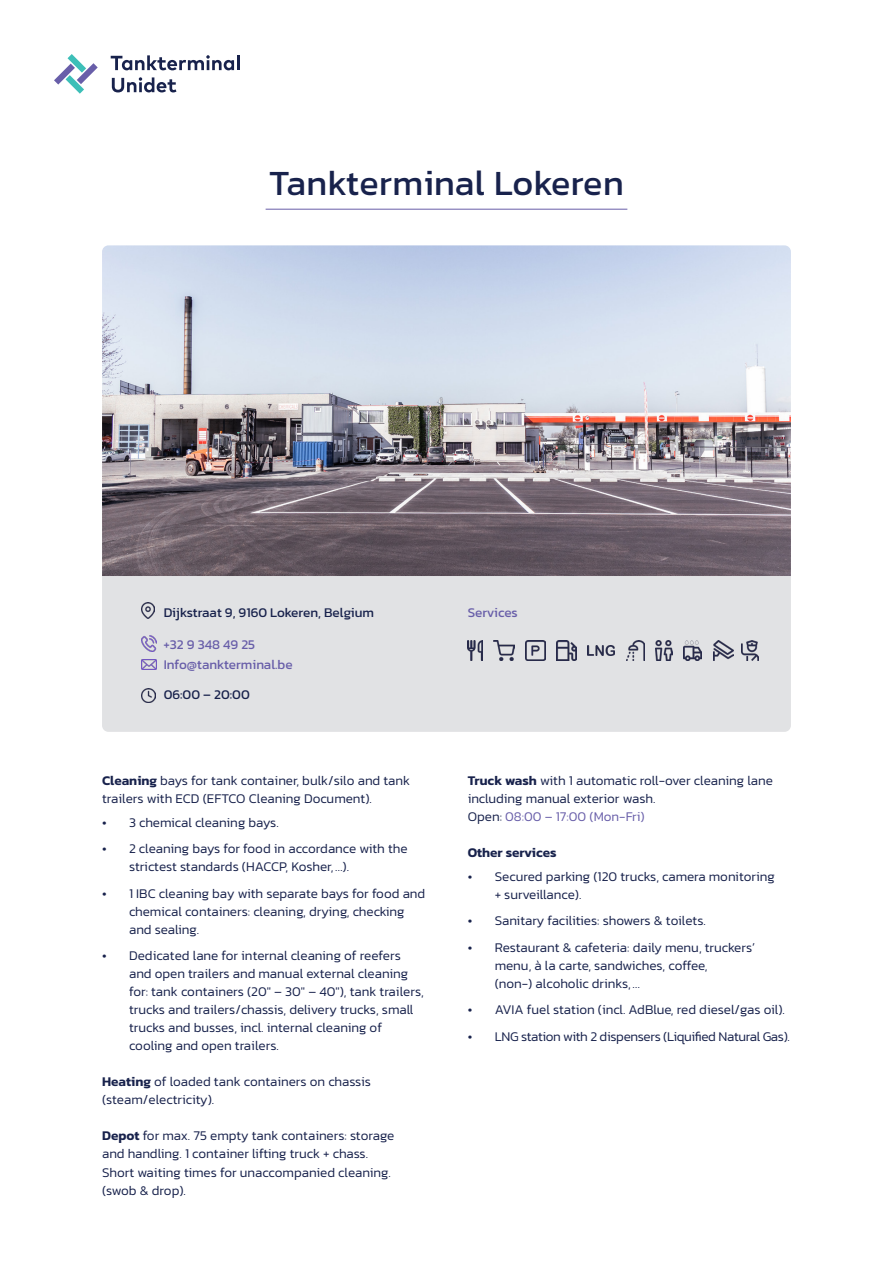
<style>
.page{position:relative;width:893px;height:1263px;background:#fff}
.page>*{position:absolute;margin:0;border:0;box-sizing:border-box;transform-origin:0 0}
.t1{font:36px "Kanit";letter-spacing:.01em;color:#18224c}
.t2{font:300 13.5px/18px "Kanit";color:#18224c}
.t3{font:300 13.5px "Kanit";letter-spacing:-.025em;color:#18224c}
.t4{font:13.5px "Kanit";color:#18224c}
.t5{font:13.5px "Kanit";color:#685ea9}
.t6{font:300 13.5px "Kanit";color:#685ea9}
.t7{font:600 13.5px "Kanit";color:#18224c}
.s1{font-weight:600}
.s2{color:#18224c}
</style>
<div class="page">
<svg style="left:54px;top:54px;width:44px;height:40px"></svg>
<svg style="left:111px;top:55px;width:123px;height:15px"></svg>
<hr style="left:237px;top:55px;width:3px;height:15px;background:#18224c">
<svg style="left:112px;top:77px;width:64px;height:15px"></svg>
<hr style="left:266px;top:209px;width:361px;height:1px;background:#685ea9">
<img style="left:102px;top:245px;width:689px;height:331px">
<div style="left:102px;top:576px;width:689px;height:156px;background:#e1e2e4"></div>
<img style="left:141px;top:603px;width:13px;height:15px">
<img style="left:141px;top:636px;width:16px;height:16px">
<img style="left:141px;top:659px;width:15px;height:11px">
<img style="left:141px;top:688px;width:14px;height:14px">
<img style="left:468px;top:640px;width:14px;height:20px">
<img style="left:493px;top:640px;width:21px;height:20px">
<img style="left:525px;top:640px;width:20px;height:20px">
<img style="left:556px;top:640px;width:21px;height:20px">
<img style="left:588px;top:645px;width:27px;height:10px">
<img style="left:626px;top:641px;width:19px;height:19px">
<img style="left:656px;top:641px;width:17px;height:19px">
<img style="left:684px;top:641px;width:18px;height:19px">
<img style="left:713px;top:641px;width:20px;height:19px">
<img style="left:741px;top:641px;width:18px;height:19px">
<p class="t1" style="left:269px;top:157px;width:356px">Tankterminal Lokeren</p>
<p class="t4" style="left:164px;top:603px;width:212px">Dijkstraat 9, 9160 Lokeren, Belgium</p>
<p class="t5" style="left:164px;top:635px;width:93px">+32 9 348 49 25</p>
<p class="t5" style="left:164px;top:654px;width:130px">Info@tankterminal.be</p>
<p class="t4" style="left:164px;top:685px;width:88px">06:00 – 20:00</p>
<p class="t2" style="left:102px;top:771px;width:310px"><span class="s1">Cleaning</span> bays for tank container, bulk/silo and tank trailers with ECD (EFTCO Cleaning Document).</p>
<p class="t2" style="left:102px;top:813px;width:178px">• 3 chemical cleaning bays.</p>
<p class="t2" style="left:129px;top:840px;width:280px;text-indent:-27px">• 2 cleaning bays for food in accordance with the strictest standards (HACCP, Kosher,…).</p>
<p class="t2" style="left:129px;top:884px;width:298px;text-indent:-27px">• 1 IBC cleaning bay with separate bays for food and chemical containers: cleaning, drying, checking and sealing.</p>
<p class="t2" style="left:129px;top:947px;width:296px;text-indent:-27px">• Dedicated lane for internal cleaning of reefers and open trailers and manual external cleaning for: tank containers (20″ – 30″ – 40″), tank trailers, trucks and trailers/chassis, delivery trucks, small trucks and busses, incl. internal cleaning of cooling and open trailers.</p>
<p class="t2" style="left:102px;top:1073px;width:270px"><span class="s1">Heating</span> of loaded tank containers on chassis (steam/electricity).</p>
<p class="t2" style="left:102px;top:1127px;width:294px"><span class="s1">Depot</span> for max. 75 empty tank containers: storage and handling. 1 container lifting truck + chass.<br>Short waiting times for unaccompanied cleaning. (swob &amp; drop).</p>
<p class="t5" style="left:468px;top:603px;width:52px">Services</p>
<p class="t2" style="left:468px;top:771px;width:307px"><span class="s1">Truck wash</span> with 1 automatic roll-over cleaning lane including manual exterior wash.</p>
<p class="t6" style="left:468px;top:806px;width:178px"><span class="s2">Open:</span> 08:00 – 17:00 (Mon-Fri)</p>
<p class="t7" style="left:468px;top:842px;width:90px">Other services</p>
<p class="t2" style="left:495px;top:867px;width:282px;text-indent:-27px">• Secured parking (120 trucks, camera monitoring + surveillance).</p>
<p class="t2" style="left:468px;top:912px;width:240px">• Sanitary facilities: showers &amp; toilets.</p>
<p class="t2" style="left:495px;top:938px;width:262px;text-indent:-27px">• Restaurant &amp; cafeteria: daily menu, truckers’ menu, à la carte, sandwiches, coffee,<br>(non-) alcoholic drinks,…</p>
<p class="t2" style="left:468px;top:1001px;width:319px">• AVIA fuel station (incl. AdBlue, red diesel/gas oil).</p>
<p class="t3" style="left:468px;top:1027px;width:324px">• LNG station with 2 dispensers (Liquified Natural Gas).</p>
</div>
